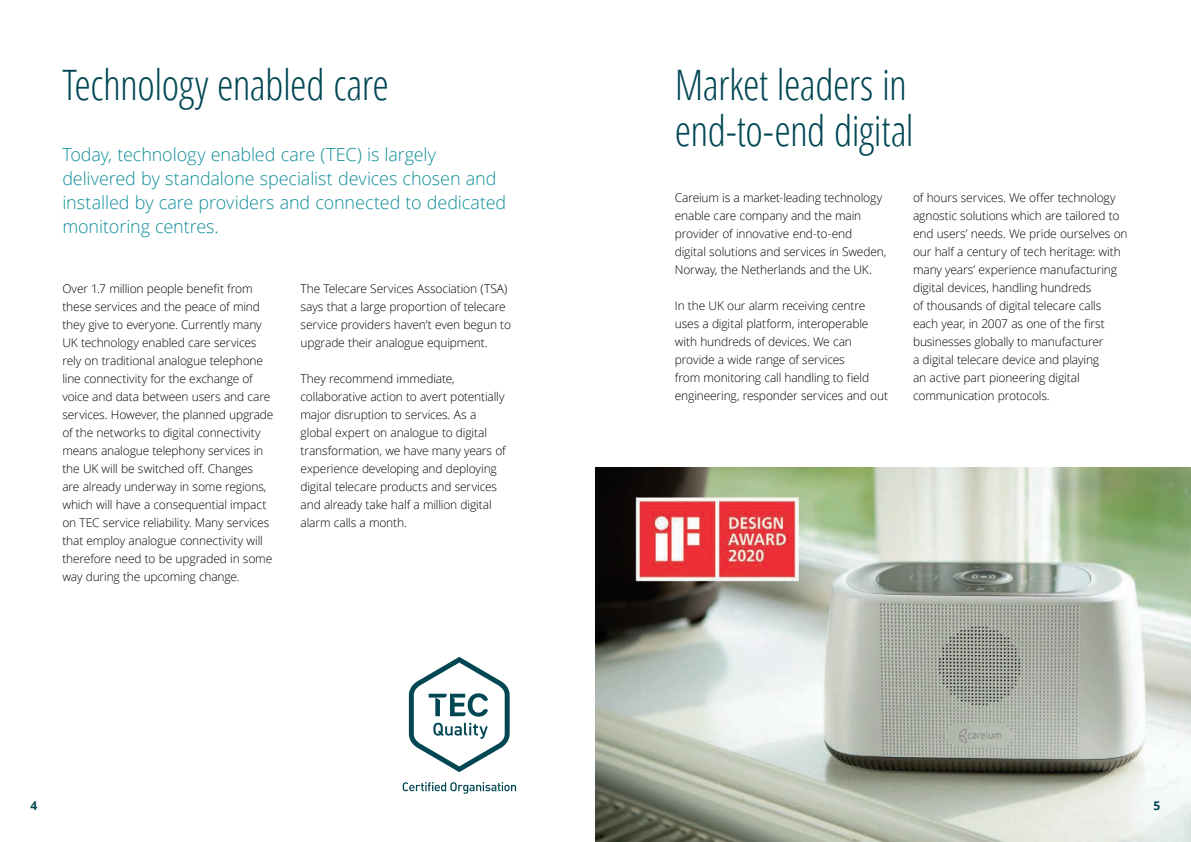
<style>
.page{position:relative;width:1191px;height:842px;background:#fff}
.page>*{position:absolute;margin:0;border:0;box-sizing:border-box;transform-origin:0 0}
.t1{font:300 condensed 42px/46px "Open Sans";letter-spacing:-.015em;color:#004753}
.t2{font:300 18px/24px "Open Sans";letter-spacing:-.005em;color:#0f8e99}
.t3{font:300 12px/18px "Open Sans";letter-spacing:-.015em;color:#000001}
.t4{font:700 12px "Open Sans";color:#004753}
</style>
<div class="page">
<img style="left:595px;top:468px;width:596px;height:374px">
<svg style="left:409px;top:657px;width:100px;height:115px"></svg>
<svg style="left:403px;top:782px;width:113px;height:12px"></svg>
<h1 class="t1" style="left:62px;top:66px;width:328px">Technology enabled care</h1>
<h2 class="t2" style="left:62px;top:144px;width:445px">Today, technology enabled care (TEC) is largely delivered by standalone specialist devices chosen and installed by care providers and connected to dedicated monitoring centres.</h2>
<p class="t3" style="left:62px;top:280px;width:213px">Over 1.7 million people benefit from these services and the peace of mind they give to everyone. Currently many UK technology enabled care services rely on traditional analogue telephone line connectivity for the exchange of voice and data between users and care services. However, the planned upgrade of the networks to digital connectivity means analogue telephony services in the UK will be switched off. Changes<br>are already underway in some regions, which will have a consequential impact on TEC service reliability. Many services that employ analogue connectivity will therefore need to be upgraded in some way during the upcoming change.</p>
<p class="t3" style="left:300px;top:280px;width:212px">The Telecare Services Association (TSA) says that a large proportion of telecare service providers haven’t even begun to upgrade their analogue equipment.</p>
<p class="t3" style="left:300px;top:370px;width:207px">They recommend immediate, collaborative action to avert potentially major disruption to services. As a global expert on analogue to digital transformation, we have many years of experience developing and deploying digital telecare products and services and already take half a million digital alarm calls a month.</p>
<p class="t4" style="left:31px;top:801px;width:8px">4</p>
<h1 class="t1" style="left:675px;top:66px;width:240px">Market leaders in end-to-end digital</h1>
<p class="t3" style="left:675px;top:190px;width:213px">Careium is a market-leading technology enable care company and the main provider of innovative end-to-end digital solutions and services in Sweden, Norway, the Netherlands and the UK.</p>
<p class="t3" style="left:675px;top:298px;width:215px">In the UK our alarm receiving centre uses a digital platform, interoperable with hundreds of devices. We can provide a wide range of services<br>from monitoring call handling to field engineering, responder services and out</p>
<p class="t3" style="left:913px;top:190px;width:216px">of hours services. We offer technology agnostic solutions which are tailored to end users’ needs. We pride ourselves on our half a century of tech heritage: with many years’ experience manufacturing digital devices, handling hundreds<br>of thousands of digital telecare calls each year, in 2007 as one of the first businesses globally to manufacturer<br>a digital telecare device and playing<br>an active part pioneering digital communication protocols.</p>
<p class="t4" style="left:1153px;top:801px;width:8px">5</p>
</div>
